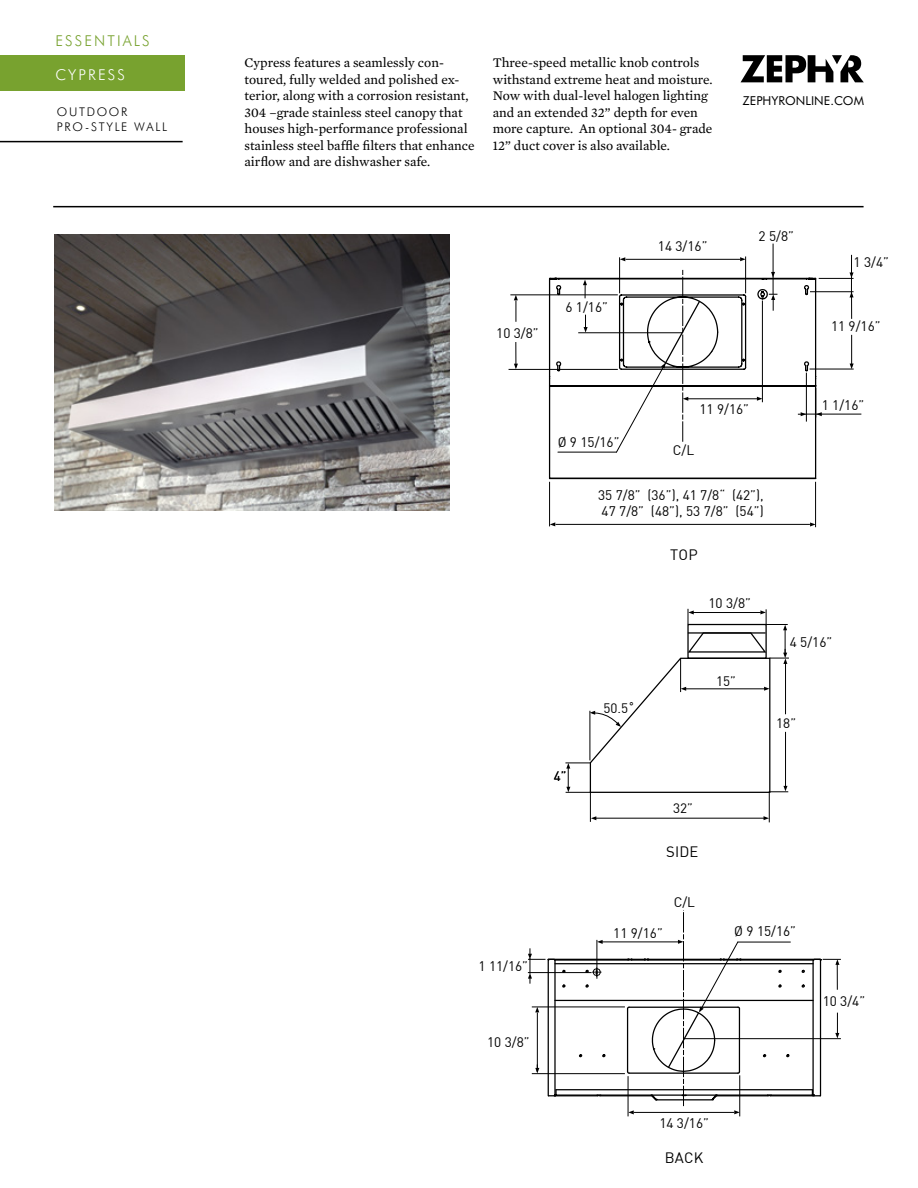
<style>
.page{position:relative;width:918px;height:1188px;background:#fff}
.page>*{position:absolute;margin:0;border:0;box-sizing:border-box;transform-origin:0 0}
.t1{font:300 15px "Futura BT";letter-spacing:.14em;color:#78a22f}
.t2{font:300 15px "Futura BT";letter-spacing:.14em;color:#fff}
.t3{font:14.85px "DIN";letter-spacing:.015em;color:#010101}
.t4{font:13.65px/16.4px "DIN";color:#000}
.t5{font:13.5px/16.5px "Mercury Text G2";color:#000}
.t6{font:13.5px "DIN";color:#000}
.t7{font:12.3px "Futura BT";color:#000}
.t8{font:300 12px/14.4px "Futura BT";letter-spacing:.14em;color:#000}
</style>
<div class="page">
<svg style="left:741px;top:55px;width:123px;height:27px"></svg>
<div style="left:0;top:55px;width:185px;height:36px;background:#78a22f"></div>
<hr style="left:0;top:141px;width:183px;height:1px;background:#000">
<svg style="left:548px;top:277px;width:269px;height:203px"></svg>
<hr style="left:819px;top:278px;width:35px;height:1px;background:#000">
<hr style="left:810px;top:291px;width:44px;height:1px;background:#000">
<hr style="left:810px;top:369px;width:44px;height:1px;background:#000">
<svg style="left:850px;top:364px;width:4px;height:5px"></svg>
<svg style="left:850px;top:292px;width:4px;height:27px"></svg>
<hr style="left:851px;top:255px;width:1px;height:41px;background:#000">
<svg style="left:850px;top:272px;width:4px;height:6px"></svg>
<hr style="left:806px;top:373px;width:1px;height:49px;background:#000">
<svg style="left:798px;top:412px;width:8px;height:4px"></svg>
<hr style="left:802px;top:414px;width:59px;height:1px;background:#000">
<svg style="left:815px;top:388px;width:7px;height:29px"></svg>
<hr style="left:578px;top:333px;width:105px;height:1px;background:#000">
<svg style="left:583px;top:280px;width:4px;height:18px"></svg>
<hr style="left:509px;top:369px;width:109px;height:1px;background:#000">
<hr style="left:510px;top:295px;width:108px;height:1px;background:#000">
<svg style="left:514px;top:295px;width:4px;height:27px"></svg>
<hr style="left:619px;top:257px;width:1px;height:36px;background:#000">
<hr style="left:745px;top:256px;width:1px;height:37px;background:#000">
<hr style="left:626px;top:259px;width:114px;height:1px;background:#000">
<svg style="left:740px;top:257px;width:6px;height:4px"></svg>
<svg style="left:620px;top:257px;width:5px;height:4px"></svg>
<svg style="left:769px;top:294px;width:8px;height:17px"></svg>
<hr style="left:773px;top:244px;width:1px;height:51px;background:#000">
<svg style="left:771px;top:272px;width:4px;height:5px"></svg>
<svg style="left:584px;top:315px;width:4px;height:18px"></svg>
<hr style="left:851px;top:335px;width:1px;height:31px;background:#000">
<svg style="left:514px;top:342px;width:4px;height:27px"></svg>
<hr style="left:549px;top:482px;width:1px;height:44px;background:#000">
<hr style="left:815px;top:482px;width:1px;height:45px;background:#000">
<hr style="left:555px;top:524px;width:255px;height:1px;background:#000">
<svg style="left:810px;top:522px;width:6px;height:5px"></svg>
<svg style="left:550px;top:522px;width:5px;height:4px"></svg>
<hr style="left:762px;top:301px;width:1px;height:101px;background:#000">
<hr style="left:687px;top:399px;width:72px;height:1px;background:#000">
<svg style="left:757px;top:397px;width:5px;height:4px"></svg>
<svg style="left:616px;top:269px;width:85px;height:184px"></svg>
<hr style="left:555px;top:1094px;width:258px;height:2px;background:#000">
<hr style="left:556px;top:1089px;width:256px;height:1px;background:#000">
<hr style="left:555px;top:963px;width:258px;height:1px;background:#000">
<svg style="left:602px;top:1054px;width:4px;height:4px"></svg>
<svg style="left:762px;top:1054px;width:5px;height:4px"></svg>
<hr style="left:555px;top:1000px;width:258px;height:1px;background:#000">
<hr style="left:740px;top:959px;width:80px;height:1px;background:#000">
<hr style="left:548px;top:959px;width:80px;height:1px;background:#000">
<svg style="left:579px;top:1054px;width:4px;height:4px"></svg>
<svg style="left:786px;top:1054px;width:4px;height:4px"></svg>
<hr style="left:812px;top:960px;width:2px;height:135px;background:#000">
<div style="left:820px;top:959px;width:1px;height:137px;border:1px solid #000"></div>
<svg style="left:811px;top:1090px;width:9px;height:7px"></svg>
<hr style="left:554px;top:960px;width:2px;height:135px;background:#000">
<div style="left:548px;top:959px;width:1px;height:137px;border:1px solid #000"></div>
<svg style="left:549px;top:1090px;width:9px;height:7px"></svg>
<hr style="left:738px;top:942px;width:52px;height:1px;background:#000">
<hr style="left:597px;top:940px;width:1px;height:39px;background:#000">
<hr style="left:602px;top:942px;width:77px;height:1px;background:#000">
<svg style="left:597px;top:940px;width:6px;height:4px"></svg>
<hr style="left:684px;top:1038px;width:157px;height:1px;background:#000">
<svg style="left:812px;top:958px;width:29px;height:32px"></svg>
<hr style="left:532px;top:1073px;width:93px;height:1px;background:#000">
<hr style="left:532px;top:1007px;width:93px;height:1px;background:#000">
<hr style="left:537px;top:1013px;width:1px;height:59px;background:#000">
<svg style="left:535px;top:1007px;width:4px;height:5px"></svg>
<svg style="left:835px;top:1013px;width:4px;height:25px"></svg>
<svg style="left:535px;top:1064px;width:4px;height:9px"></svg>
<hr style="left:528px;top:972px;width:64px;height:1px;background:#000">
<svg style="left:626px;top:910px;width:115px;height:207px"></svg>
<svg style="left:778px;top:969px;width:4px;height:4px"></svg>
<svg style="left:801px;top:969px;width:4px;height:4px"></svg>
<svg style="left:778px;top:984px;width:4px;height:4px"></svg>
<svg style="left:801px;top:984px;width:4px;height:4px"></svg>
<svg style="left:585px;top:968px;width:16px;height:9px"></svg>
<svg style="left:528px;top:948px;width:38px;height:40px"></svg>
<svg style="left:585px;top:984px;width:4px;height:4px"></svg>
<hr style="left:769px;top:792px;width:1px;height:30px;background:#000">
<hr style="left:590px;top:791px;width:1px;height:31px;background:#000">
<hr style="left:595px;top:818px;width:171px;height:1px;background:#000">
<svg style="left:764px;top:816px;width:5px;height:4px"></svg>
<svg style="left:591px;top:816px;width:5px;height:4px"></svg>
<svg style="left:565px;top:609px;width:224px;height:185px"></svg>
<hr style="left:590px;top:711px;width:1px;height:49px;background:#000">
<hr style="left:53px;top:206px;width:811px;height:1px;background:#000">
<img style="left:55px;top:235px;width:395px;height:276px">
<p class="t1" style="left:55px;top:32px;width:96px">ESSENTIALS</p>
<p class="t2" style="left:55px;top:65px;width:71px">CYPRESS</p>
<p class="t8" style="left:57px;top:105px;width:112px">OUTDOOR<br>PRO-STYLE WALL</p>
<p class="t5" style="left:245px;top:55px;width:232px">Cypress features a seamlessly con&shy;toured, fully welded and polished ex&shy;terior, along with a corrosion resistant, 304 –grade stainless steel canopy that houses high-performance professional stainless steel baffle filters that enhance airflow and are dishwasher safe.</p>
<p class="t5" style="left:493px;top:55px;width:221px">Three-speed metallic knob controls withstand extreme heat and moisture.<br>Now with dual-level halogen lighting and an extended 32” depth for even more capture. An optional 304- grade 12” duct cover is also available.</p>
<p class="t4" style="left:496px;top:324px;width:44px">10 3/8”</p>
<p class="t4" style="left:565px;top:298px;width:44px">6 1/16”</p>
<p class="t4" style="left:658px;top:238px;width:51px">14 3/16”</p>
<p class="t7" style="left:743px;top:94px;width:123px">ZEPHYRONLINE.COM</p>
<p class="t4" style="left:759px;top:228px;width:37px">2 5/8”</p>
<p class="t4" style="left:854px;top:254px;width:37px">1 3/4”</p>
<p class="t4" style="left:831px;top:318px;width:51px">11 9/16”</p>
<p class="t4" style="left:558px;top:433px;width:63px">Ø 9 15/16”</p>
<p class="t4" style="left:700px;top:401px;width:51px">11 9/16”</p>
<p class="t4" style="left:673px;top:442px;width:23px">C/L</p>
<p class="t4" style="left:598px;top:487px;width:167px">35 7/8” (36”), 41 7/8“ (42”),<br>47 7/8” (48”), 53 7/8” (54”)</p>
<p class="t6" style="left:603px;top:699px;width:33px">50.5˚</p>
<p class="t3" style="left:670px;top:546px;width:29px">TOP</p>
<p class="t4" style="left:708px;top:595px;width:44px">10 3/8”</p>
<p class="t6" style="left:716px;top:673px;width:21px">15”</p>
<p class="t4" style="left:822px;top:397px;width:44px">1 1/16”</p>
<p class="t4" style="left:790px;top:633px;width:44px">4 5/16”</p>
<p class="t6" style="left:776px;top:715px;width:21px">18”</p>
<p class="t6" style="left:554px;top:768px;width:14px">4”</p>
<p class="t6" style="left:673px;top:800px;width:21px">32”</p>
<p class="t3" style="left:666px;top:843px;width:34px">SIDE</p>
<p class="t4" style="left:674px;top:894px;width:23px">C/L</p>
<p class="t4" style="left:479px;top:958px;width:51px">1 11/16”</p>
<p class="t4" style="left:487px;top:1034px;width:44px">10 3/8”</p>
<p class="t4" style="left:613px;top:925px;width:51px">11 9/16”</p>
<p class="t4" style="left:734px;top:923px;width:63px">Ø 9 15/16”</p>
<p class="t4" style="left:823px;top:992px;width:44px">10 3/4”</p>
<p class="t4" style="left:659px;top:1115px;width:51px">14 3/16”</p>
<p class="t3" style="left:665px;top:1148px;width:40px">BACK</p>
</div>
